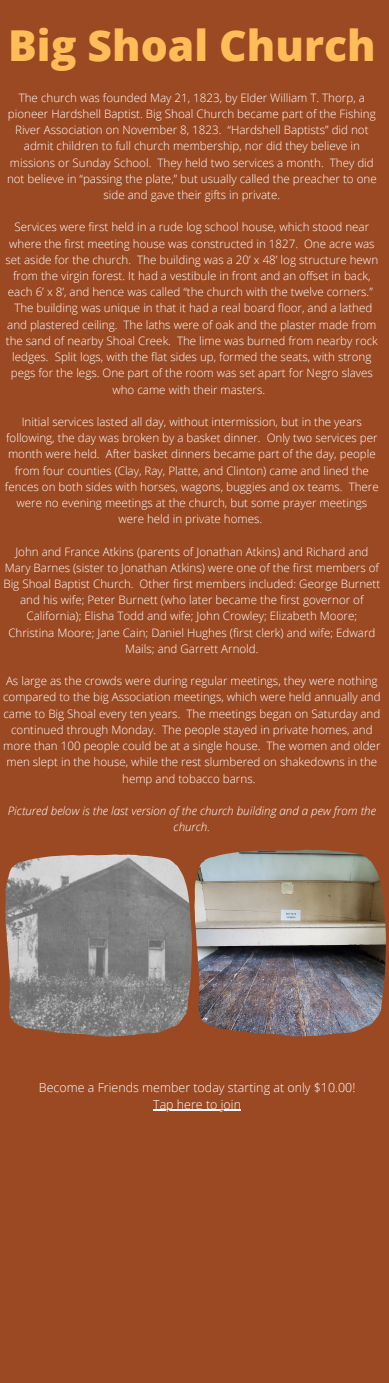
<style>
.page{position:relative;width:389px;height:1383px;background:#fff}
.page>*{position:absolute;margin:0;border:0;box-sizing:border-box;transform-origin:0 0}
.t1{font:800 42.6px "Open Sans";color:#ffbd59}
.t2{font:300 12.45px/17.3px "Open Sans";color:#fff;text-align:center}
.t3{font:300 11.58px/16.2px "Open Sans";color:#fff;text-align:center}
.t4{font:italic 300 11.58px/16.2px "Open Sans";color:#fff;text-align:center}
</style>
<div class="page">
<div style="left:0;top:0;width:389px;height:1382px;background:#9b4922"></div>
<img style="left:5px;top:854px;width:187px;height:182px">
<img style="left:194px;top:849px;width:192px;height:187px">
<hr style="left:153px;top:1109px;width:88px;height:1px;background:#fff">
<h1 class="t1" style="left:8px;top:16px;width:369px">Big Shoal Church</h1>
<p class="t3" style="left:7px;top:89px;width:371px">The church was founded May 21, 1823, by Elder William T. Thorp, a pioneer Hardshell Baptist. Big Shoal Church became part of the Fishing River Association on November 8, 1823. “Hardshell Baptists” did not admit children to full church membership, nor did they believe in missions or Sunday School. They held two services a month. They did not believe in “passing the plate,” but usually called the preacher to one side and gave their gifts in private.</p>
<p class="t3" style="left:6px;top:219px;width:374px">Services were first held in a rude log school house, which stood near where the first meeting house was constructed in 1827. One acre was set aside for the church. The building was a 20’ x 48’ log structure hewn from the virgin forest. It had a vestibule in front and an offset in back, each 6’ x 8’, and hence was called “the church with the twelve corners.” The building was unique in that it had a real board floor, and a lathed and plastered ceiling. The laths were of oak and the plaster made from the sand of nearby Shoal Creek. The lime was burned from nearby rock ledges. Split logs, with the flat sides up, formed the seats, with strong pegs for the legs. One part of the room was set apart for Negro slaves who came with their masters.</p>
<p class="t3" style="left:5px;top:413px;width:375px">Initial services lasted all day, without intermission, but in the years following, the day was broken by a basket dinner. Only two services per month were held. After basket dinners became part of the day, people from four counties (Clay, Ray, Platte, and Clinton) came and lined the fences on both sides with horses, wagons, buggies and ox teams. There were no evening meetings at the church, but some prayer meetings were held in private homes.</p>
<p class="t3" style="left:3px;top:543px;width:378px">John and France Atkins (parents of Jonathan Atkins) and Richard and Mary Barnes (sister to Jonathan Atkins) were one of the first members of Big Shoal Baptist Church. Other first members included: George Burnett and his wife; Peter Burnett (who later became the first governor of California); Elisha Todd and wife; John Crowley; Elizabeth Moore; Christina Moore; Jane Cain; Daniel Hughes (first clerk) and wife; Edward Mails; and Garrett Arnold.</p>
<p class="t3" style="left:3px;top:672px;width:379px">As large as the crowds were during regular meetings, they were nothing compared to the big Association meetings, which were held annually and came to Big Shoal every ten years. The meetings began on Saturday and continued through Monday. The people stayed in private homes, and more than 100 people could be at a single house. The women and older men slept in the house, while the rest slumbered on shakedowns in the hemp and tobacco barns.</p>
<p class="t4" style="left:8px;top:802px;width:369px">Pictured below is the last version of the church building and a pew from the church.</p>
<p class="t2" style="left:39px;top:1078px;width:318px">Become a Friends member today starting at only $10.00!<br>Tap here to join</p>
</div>
